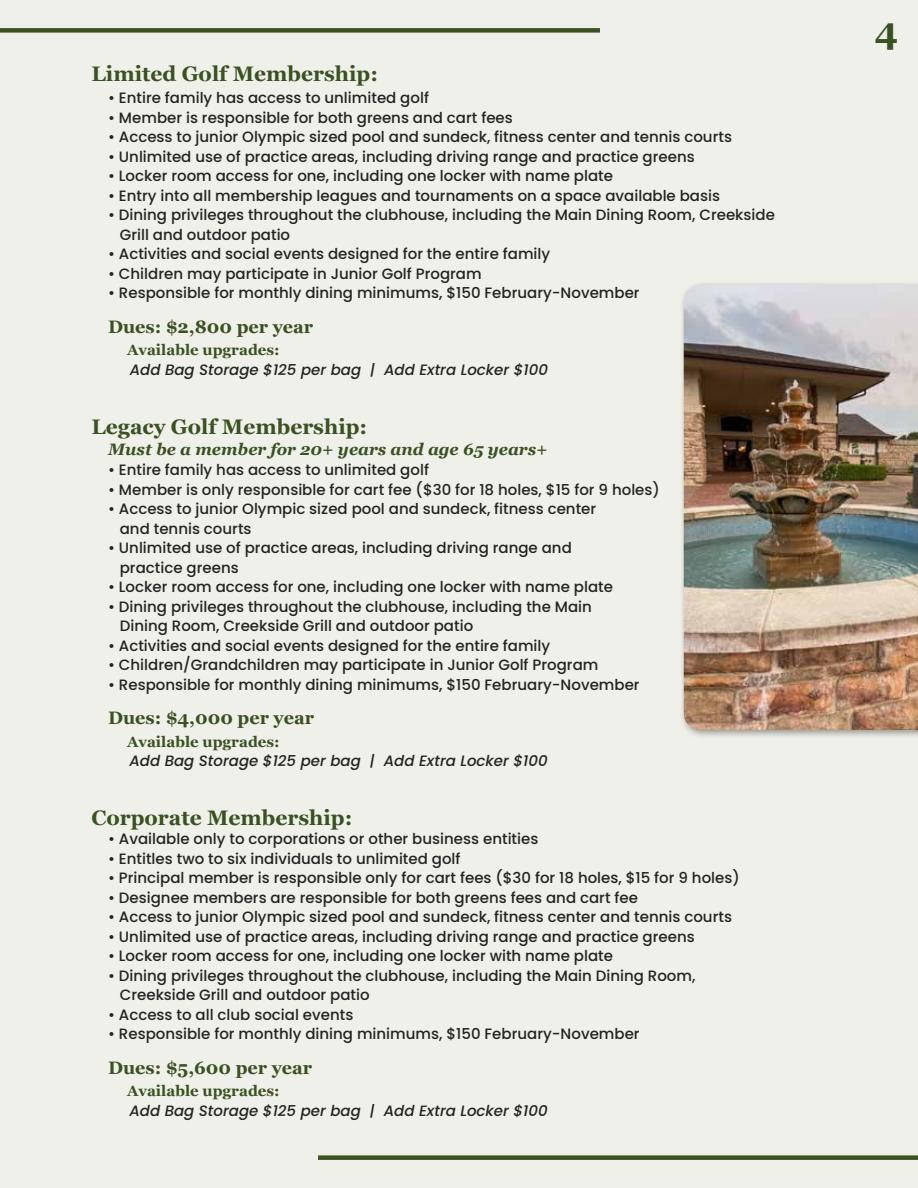
<style>
.page{position:relative;width:918px;height:1188px;background:#edede5}
.page>*{position:absolute;margin:0;border:0;box-sizing:border-box;transform-origin:0 0}
.t1{font:700 36px "Georgia";color:#3a5121}
.t2{font:700 21px "Georgia";color:#3a5121}
.t3{font:700 18px "Georgia";color:#3a5121}
.t4{font:italic 700 16.5px "Georgia";color:#3a5121}
.t5{font:500 15px/19.5px "Poppins";color:#232323}
.t6{font:italic 500 15px "Poppins";color:#232323}
.t7{font:700 15px "Georgia";color:#3a5121}
</style>
<div class="page">
<div style="left:318px;top:1155px;width:600px;height:5px;background:#3a5121"></div>
<div style="left:0;top:28px;width:600px;height:5px;background:#3a5121"></div>
<img style="left:684px;top:285px;width:234px;height:445px">
<h2 class="t2" style="left:92px;top:58px;width:288px">Limited Golf Membership:</h2>
<p class="t5" style="left:108px;top:88px;width:322px">• Entire family has access to unlimited golf</p>
<p class="t5" style="left:108px;top:108px;width:406px">• Member is responsible for both greens and cart fees</p>
<p class="t5" style="left:108px;top:127px;width:625px">• Access to junior Olympic sized pool and sundeck, fitness center and tennis courts</p>
<p class="t5" style="left:108px;top:147px;width:588px">• Unlimited use of practice areas, including driving range and practice greens</p>
<p class="t5" style="left:108px;top:166px;width:506px">• Locker room access for one, including one locker with name plate</p>
<p class="t5" style="left:108px;top:186px;width:614px">• Entry into all membership leagues and tournaments on a space available basis</p>
<p class="t5" style="left:120px;top:205px;width:657px;text-indent:-12px">• Dining privileges throughout the clubhouse, including the Main Dining Room, Creekside<br>Grill and outdoor patio</p>
<p class="t5" style="left:108px;top:244px;width:444px">• Activities and social events designed for the entire family</p>
<p class="t5" style="left:108px;top:264px;width:375px">• Children may participate in Junior Golf Program</p>
<p class="t5" style="left:108px;top:283px;width:533px">• Responsible for monthly dining minimums, $150 February-November</p>
<p class="t3" style="left:108px;top:313px;width:207px">Dues: $2,800 per year</p>
<p class="t7" style="left:127px;top:339px;width:154px">Available upgrades:</p>
<p class="t6" style="left:130px;top:361px;width:420px">Add Bag Storage $125 per bag | Add Extra Locker $100</p>
<h2 class="t2" style="left:92px;top:411px;width:277px">Legacy Golf Membership:</h2>
<p class="t4" style="left:108px;top:437px;width:441px">Must be a member for 20+ years and age 65 years+</p>
<p class="t5" style="left:108px;top:460px;width:322px">• Entire family has access to unlimited golf</p>
<p class="t5" style="left:108px;top:480px;width:553px">• Member is only responsible for cart fee ($30 for 18 holes, $15 for 9 holes)</p>
<p class="t5" style="left:120px;top:499px;width:478px;text-indent:-12px">• Access to junior Olympic sized pool and sundeck, fitness center and tennis courts</p>
<p class="t5" style="left:120px;top:538px;width:454px;text-indent:-12px">• Unlimited use of practice areas, including driving range and practice greens</p>
<p class="t5" style="left:108px;top:577px;width:506px">• Locker room access for one, including one locker with name plate</p>
<p class="t5" style="left:120px;top:597px;width:474px;text-indent:-12px">• Dining privileges throughout the clubhouse, including the Main<br>Dining Room, Creekside Grill and outdoor patio</p>
<p class="t5" style="left:108px;top:636px;width:444px">• Activities and social events designed for the entire family</p>
<p class="t5" style="left:108px;top:655px;width:492px">• Children/Grandchildren may participate in Junior Golf Program</p>
<p class="t5" style="left:108px;top:675px;width:533px">• Responsible for monthly dining minimums, $150 February-November</p>
<p class="t3" style="left:108px;top:705px;width:208px">Dues: $4,000 per year</p>
<p class="t7" style="left:127px;top:730px;width:154px">Available upgrades:</p>
<p class="t6" style="left:129px;top:752px;width:420px">Add Bag Storage $125 per bag | Add Extra Locker $100</p>
<h2 class="t2" style="left:91px;top:802px;width:262px">Corporate Membership:</h2>
<p class="t5" style="left:108px;top:829px;width:432px">• Available only to corporations or other business entities</p>
<p class="t5" style="left:108px;top:849px;width:354px">• Entitles two to six individuals to unlimited golf</p>
<p class="t5" style="left:108px;top:868px;width:633px">• Principal member is responsible only for cart fees ($30 for 18 holes, $15 for 9 holes)</p>
<p class="t5" style="left:108px;top:888px;width:531px">• Designee members are responsible for both greens fees and cart fee</p>
<p class="t5" style="left:108px;top:907px;width:625px">• Access to junior Olympic sized pool and sundeck, fitness center and tennis courts</p>
<p class="t5" style="left:108px;top:927px;width:588px">• Unlimited use of practice areas, including driving range and practice greens</p>
<p class="t5" style="left:108px;top:946px;width:506px">• Locker room access for one, including one locker with name plate</p>
<p class="t5" style="left:120px;top:966px;width:577px;text-indent:-12px">• Dining privileges throughout the clubhouse, including the Main Dining Room,<br>Creekside Grill and outdoor patio</p>
<p class="t5" style="left:108px;top:1005px;width:247px">• Access to all club social events</p>
<p class="t5" style="left:108px;top:1024px;width:533px">• Responsible for monthly dining minimums, $150 February-November</p>
<p class="t3" style="left:108px;top:1054px;width:206px">Dues: $5,600 per year</p>
<p class="t7" style="left:127px;top:1080px;width:154px">Available upgrades:</p>
<p class="t6" style="left:129px;top:1102px;width:420px">Add Bag Storage $125 per bag | Add Extra Locker $100</p>
<h1 class="t1" style="left:875px;top:3px;width:25px">4</h1>
</div>
